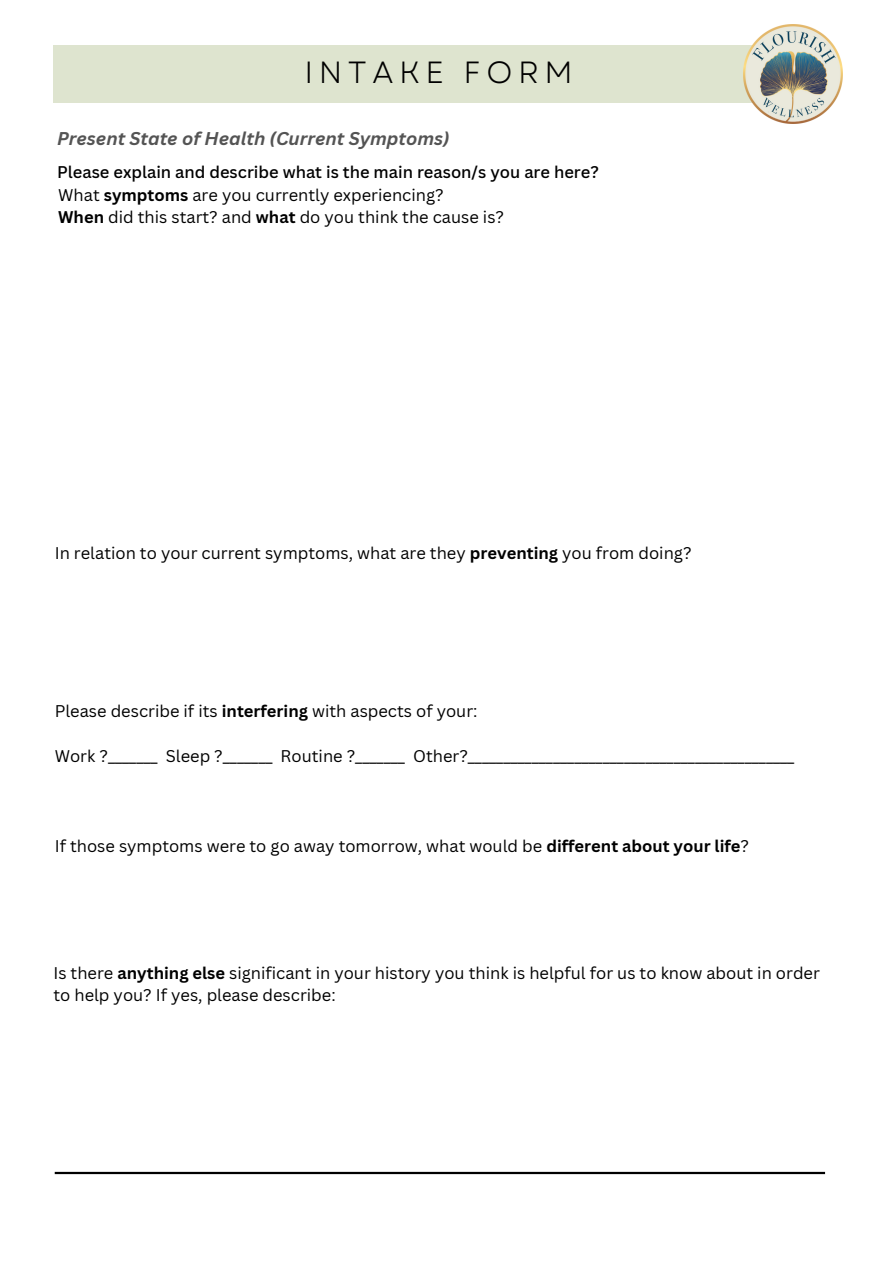
<style>
.page{position:relative;width:894px;height:1264px;background:#fff}
.page>*{position:absolute;margin:0;border:0;box-sizing:border-box;transform-origin:0 0}
.t1{font:30.6px "Garet";letter-spacing:.185em;color:#000}
.t2{font:italic 700 18px "Canva Sans";color:#545454}
.t3{font:16.5px/22.5px "Canva Sans";color:#000}
.t4{font:500 16.5px "Canva Sans";color:#000}
.s1{font-weight:700}
</style>
<div class="page">
<div style="left:53px;top:45px;width:770px;height:58px;background:#dee4cf"></div>
<hr style="left:55px;top:1171px;width:769px;height:3px;background:#000">
<img style="left:743px;top:24px;width:98px;height:99px">
<p class="t1" style="left:304px;top:50px;width:270px">INTAKE FORM</p>
<p class="t2" style="left:57px;top:125px;width:393px">Present State of Health (Current Symptoms)</p>
<p class="t3" style="left:58px;top:183px;width:387px">What <span class="s1">symptoms</span> are you currently experiencing?</p>
<p class="t3" style="left:58px;top:206px;width:447px"><span class="s1">When</span> did this start? and <span class="s1">what</span> do you think the cause is?</p>
<p class="t4" style="left:57px;top:161px;width:543px">Please explain and describe what is the main reason/s you are here?</p>
<h1 class="t3" style="left:55px;top:541px;width:638px">In relation to your current symptoms, what are they <span class="s1">preventing</span> you from doing?</h1>
<h2 class="t3" style="left:55px;top:699px;width:424px">Please describe if its <span class="s1">interfering</span> with aspects of your:</h2>
<h2 class="t3" style="left:55px;top:744px;width:741px">Work ?_______ Sleep ?_______ Routine ?_______ Other?______________________________________________</h2>
<p class="t3" style="left:55px;top:834px;width:695px">If those symptoms were to go away tomorrow, what would be <span class="s1">different about your life</span>?</p>
<p class="t3" style="left:53px;top:961px;width:767px">Is there <span class="s1">anything else</span> significant in your history you think is helpful for us to know about in order to help you? If yes, please describe:</p>
</div>
